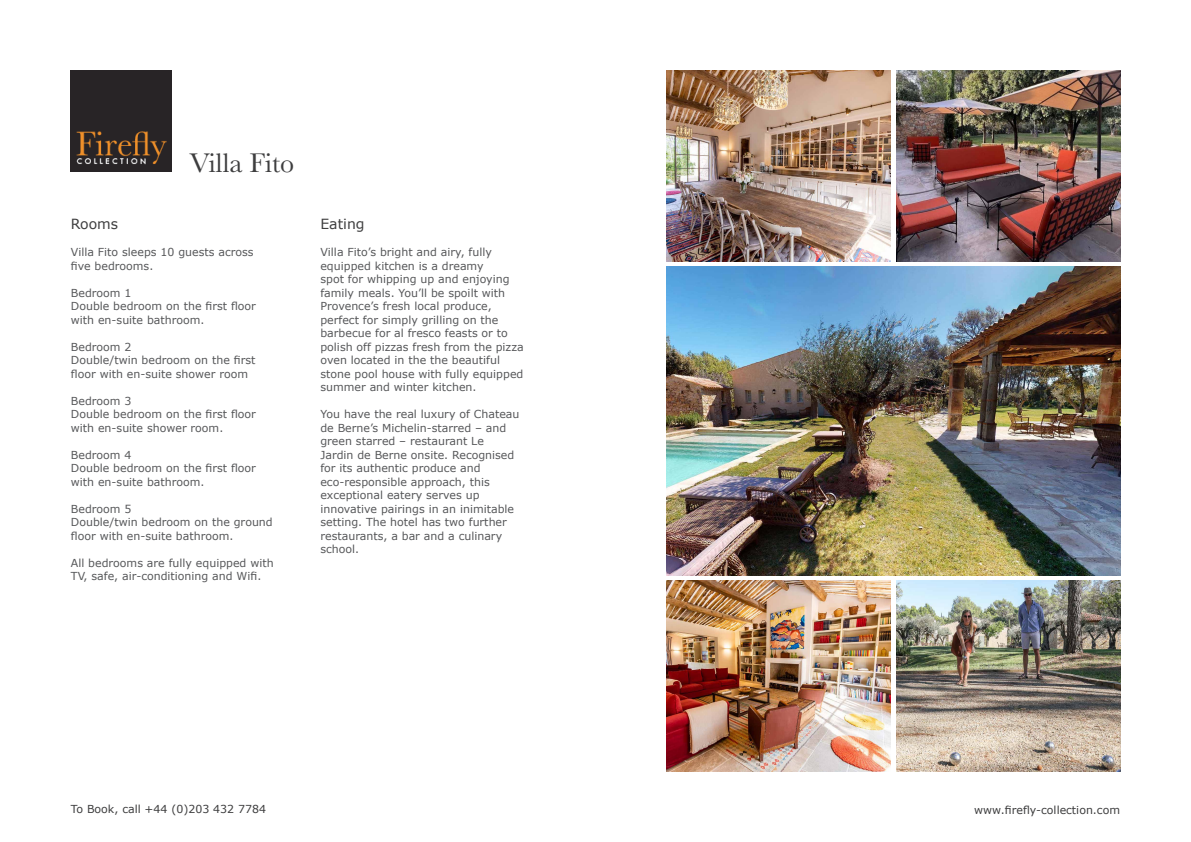
<style>
.page{position:relative;width:1191px;height:842px;background:#fff}
.page>*{position:absolute;margin:0;border:0;box-sizing:border-box;transform-origin:0 0}
.t1{font:28px "Baskerville";color:#3e3e3f}
.t2{font:14px "Verdana";color:#3e3e3f}
.t3{font:11px/13.5px "Verdana";color:#57585a}
.t4{font:11px "Verdana";color:#3e3e3f}
</style>
<div class="page">
<img style="left:71px;top:71px;width:101px;height:101px">
<img style="left:666px;top:71px;width:224px;height:190px">
<img style="left:896px;top:71px;width:224px;height:190px">
<img style="left:666px;top:267px;width:454px;height:308px">
<img style="left:896px;top:581px;width:224px;height:190px">
<img style="left:666px;top:581px;width:224px;height:190px">
<p class="t1" style="left:190px;top:145px;width:106px">Villa Fito</p>
<p class="t2" style="left:71px;top:215px;width:49px">Rooms</p>
<p class="t3" style="left:71px;top:245px;width:184px">Villa Fito sleeps 10 guests across five bedrooms.</p>
<p class="t3" style="left:71px;top:286px;width:62px">Bedroom 1</p>
<p class="t3" style="left:71px;top:299px;width:186px">Double bedroom on the first floor with en-suite bathroom.</p>
<p class="t3" style="left:71px;top:340px;width:62px">Bedroom 2</p>
<p class="t3" style="left:71px;top:353px;width:186px">Double/twin bedroom on the first floor with en-suite shower room</p>
<p class="t3" style="left:71px;top:394px;width:62px">Bedroom 3</p>
<p class="t3" style="left:71px;top:407px;width:186px">Double bedroom on the first floor with en-suite shower room.</p>
<p class="t3" style="left:71px;top:448px;width:62px">Bedroom 4</p>
<p class="t3" style="left:71px;top:461px;width:186px">Double bedroom on the first floor with en-suite bathroom.</p>
<p class="t3" style="left:71px;top:502px;width:62px">Bedroom 5</p>
<p class="t3" style="left:71px;top:515px;width:203px">Double/twin bedroom on the ground floor with en-suite bathroom.</p>
<p class="t3" style="left:71px;top:556px;width:204px">All bedrooms are fully equipped with<br>TV, safe, air-conditioning and Wifi.</p>
<p class="t2" style="left:320px;top:215px;width:46px">Eating</p>
<p class="t3" style="left:320px;top:245px;width:205px">Villa Fito’s bright and airy, fully equipped kitchen is a dreamy<br>spot for whipping up and enjoying family meals. You’ll be spoilt with Provence’s fresh local produce, perfect for simply grilling on the barbecue for al fresco feasts or to polish off pizzas fresh from the pizza oven located in the the beautiful stone pool house with fully equipped summer and winter kitchen.</p>
<p class="t3" style="left:320px;top:407px;width:201px">You have the real luxury of Chateau de Berne’s Michelin-starred – and green starred – restaurant Le<br>Jardin de Berne onsite. Recognised for its authentic produce and eco-responsible approach, this exceptional eatery serves up innovative pairings in an inimitable setting. The hotel has two further restaurants, a bar and a culinary school.</p>
<p class="t4" style="left:71px;top:802px;width:197px">To Book, call +44 (0)203 432 7784</p>
<p class="t4" style="left:974px;top:803px;width:147px">www.firefly-collection.com</p>
</div>
